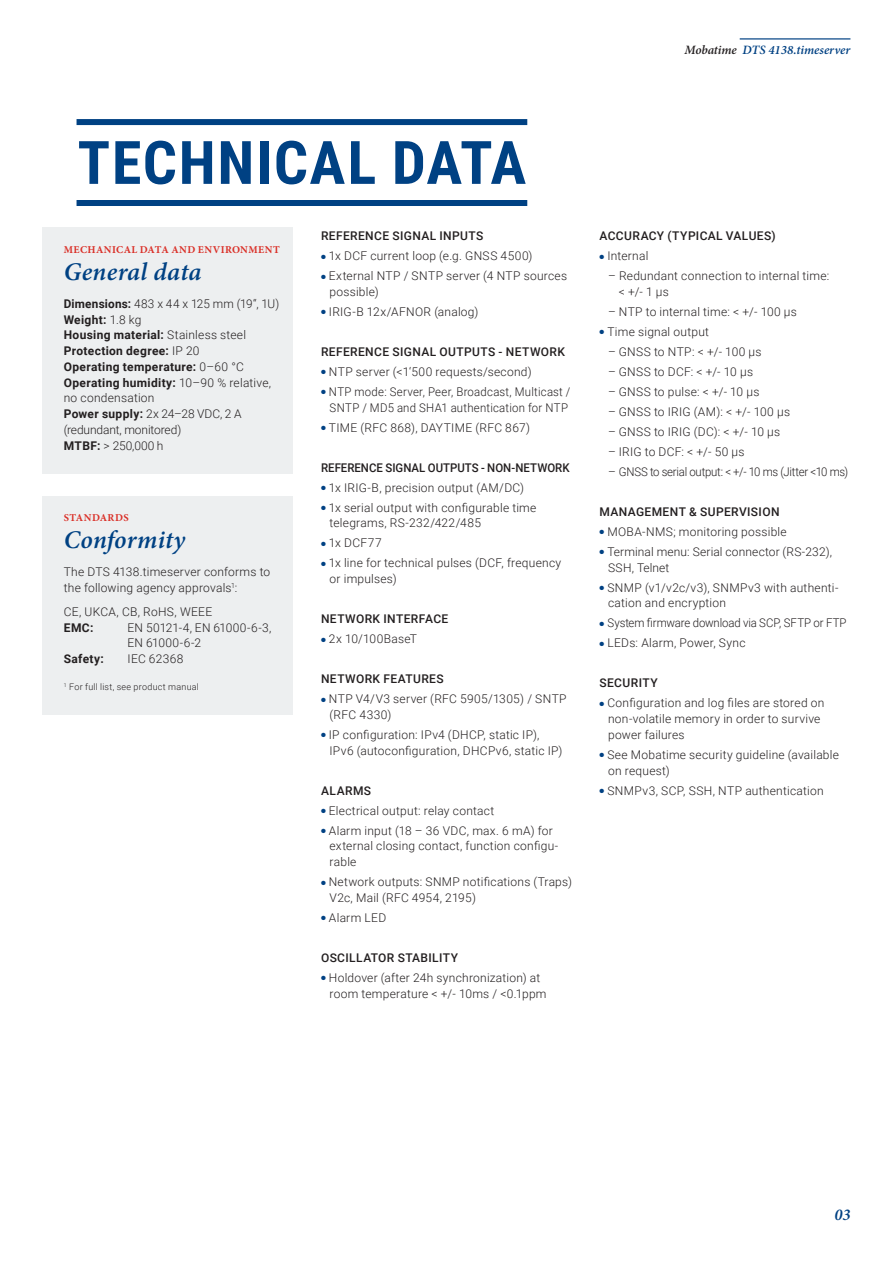
<style>
.page{position:relative;width:893px;height:1263px;background:#fff}
.page>*{position:absolute;margin:0;border:0;box-sizing:border-box;transform-origin:0 0}
.t1{font:700 60px "Roboto Condensed";letter-spacing:.03em;color:#004183}
.t2{font:italic 600 25.5px "Minion Pro";letter-spacing:.01em;color:#004183}
.t3{font:italic 600 16.5px "Minion Pro";color:#004183}
.t4{font:italic 600 12.75px "Minion Pro";color:#004183}
.t5{font:300 12px/15.8px "Roboto";letter-spacing:.02em;color:#231f20}
.t6{font:500 12px "Roboto";letter-spacing:.03em;color:#231f20}
.t7{font:700 12px "Roboto";letter-spacing:.025em;color:#231f20}
.t8{font:300 12px/15.8px "Roboto";letter-spacing:.02em;color:#231f20;text-align:center;scale:.95 1}
.t9{font:300 12px/15.8px "Roboto";letter-spacing:-.01em;color:#231f20}
.t10{font:300 12px "Roboto";letter-spacing:-.02em;color:#231f20}
.t11{font:300 12px "Roboto";letter-spacing:-.01em;color:#231f20;scale:.95 1}
.t12{font:500 12px "Roboto";letter-spacing:.005em;color:#231f20;scale:.95 1}
.t13{font:700 10.5px "Minion Pro";letter-spacing:.04em;color:#da3028}
.t14{font:300 9px "Roboto";letter-spacing:.03em;color:#231f20}
.s1{color:#231f20}
.s2{font-weight:700}
.s3{font-weight:300}
.s4{color:#004183}
</style>
<div class="page">
<hr style="left:740px;top:38px;width:110px;height:2px;background:#004183">
<div style="left:77px;top:119px;width:450px;height:6px;background:#004183"></div>
<div style="left:77px;top:200px;width:450px;height:6px;background:#004183"></div>
<div style="left:43px;top:227px;width:250px;height:247px;background:#edeff0"></div>
<div style="left:43px;top:496px;width:250px;height:218px;background:#edeff0"></div>
<p class="t4" style="left:684px;top:41px;width:168px"><span class="s1">Mobatime</span> DTS 4138.timeserver</p>
<p class="t1" style="left:78px;top:120px;width:450px">TECHNICAL DATA</p>
<p class="t13" style="left:64px;top:242px;width:217px">MECHANICAL DATA AND ENVIRONMENT</p>
<p class="t2" style="left:64px;top:254px;width:139px">General data</p>
<p class="t5" style="left:64px;top:295px;width:217px"><span class="s2">Dimensions:</span> 483 x 44 x 125 mm (19“, 1U)</p>
<p class="t7" style="left:64px;top:311px;width:79px">Weight: <span class="s3">1.8 kg</span></p>
<p class="t7" style="left:64px;top:327px;width:184px">Housing material: <span class="s3">Stainless steel</span></p>
<p class="t7" style="left:64px;top:342px;width:137px">Protection degree: <span class="s3">IP 20</span></p>
<p class="t7" style="left:64px;top:358px;width:182px">Operating temperature: <span class="s3">0–60 °C</span></p>
<p class="t5" style="left:64px;top:374px;width:209px"><span class="s2">Operating humidity:</span> 10–90 % relative, no condensation</p>
<p class="t9" style="left:64px;top:406px;width:179px"><span class="s2">Power supply:</span> 2x 24–28 VDC, 2 A (redundant, monitored)</p>
<p class="t5" style="left:64px;top:437px;width:101px"><span class="s2">MTBF:</span> &gt; 250,000 h</p>
<p class="t13" style="left:64px;top:510px;width:66px">STANDARDS</p>
<p class="t2" style="left:64px;top:522px;width:123px">Conformity</p>
<p class="t5" style="left:64px;top:563px;width:208px">The DTS 4138.timeserver conforms to the following agency approvals<sup>1</sup>:</p>
<p class="t5" style="left:64px;top:603px;width:150px">CE, UKCA, CB, RoHS, WEEE</p>
<p class="t7" style="left:64px;top:619px;width:31px">EMC:</p>
<p class="t5" style="left:128px;top:619px;width:145px">EN 50121-4, EN 61000-6-3,<br>EN 61000-6-2</p>
<p class="t7" style="left:64px;top:650px;width:42px">Safety:</p>
<p class="t5" style="left:128px;top:651px;width:57px">IEC 62368</p>
<p class="t14" style="left:64px;top:680px;width:137px"><sup>1</sup> For full list, see product manual</p>
<p class="t6" style="left:321px;top:227px;width:164px">REFERENCE SIGNAL INPUTS</p>
<p class="t5" style="left:321px;top:247px;width:213px"><span class="s4">●</span> 1x DCF current loop (e.g. GNSS 4500)</p>
<p class="t5" style="left:330px;top:267px;width:239px;text-indent:-9px"><span class="s4">●</span> External NTP / SNTP server (4 NTP sources possible)</p>
<p class="t5" style="left:321px;top:303px;width:159px"><span class="s4">●</span> IRIG-B 12x/AFNOR (analog)</p>
<p class="t6" style="left:321px;top:343px;width:245px">REFERENCE SIGNAL OUTPUTS - NETWORK</p>
<p class="t5" style="left:321px;top:363px;width:212px"><span class="s4">●</span> NTP server (&lt;1‘500 requests/second)</p>
<p class="t8" style="left:321px;top:383px;width:264px"><span class="s4">●</span> NTP mode: Server, Peer, Broadcast, Multicast /<br>SNTP / MD5 and SHA1 authentication for NTP</p>
<p class="t5" style="left:321px;top:419px;width:211px"><span class="s4">●</span> TIME (RFC 868), DAYTIME (RFC 867)</p>
<p class="t12" style="left:321px;top:459px;width:263px">REFERENCE SIGNAL OUTPUTS - NON-NETWORK</p>
<p class="t5" style="left:321px;top:479px;width:205px"><span class="s4">●</span> 1x IRIG-B, precision output (AM/DC)</p>
<p class="t5" style="left:330px;top:499px;width:208px;text-indent:-9px"><span class="s4">●</span> 1x serial output with configurable time telegrams, RS-232/422/485</p>
<p class="t5" style="left:321px;top:535px;width:62px"><span class="s4">●</span> 1x DCF77</p>
<p class="t5" style="left:330px;top:555px;width:233px;text-indent:-9px"><span class="s4">●</span> 1x line for technical pulses (DCF, frequency or impulses)</p>
<p class="t6" style="left:321px;top:610px;width:129px">NETWORK INTERFACE</p>
<p class="t5" style="left:321px;top:631px;width:98px"><span class="s4">●</span> 2x 10/100BaseT</p>
<p class="t6" style="left:321px;top:670px;width:124px">NETWORK FEATURES</p>
<p class="t5" style="left:330px;top:691px;width:239px;text-indent:-9px"><span class="s4">●</span> NTP V4/V3 server (RFC 5905/1305) / SNTP (RFC 4330)</p>
<p class="t5" style="left:330px;top:726px;width:234px;text-indent:-9px"><span class="s4">●</span> IP configuration: IPv4 (DHCP, static IP),<br>IPv6 (autoconfiguration, DHCPv6, static IP)</p>
<p class="t6" style="left:321px;top:782px;width:52px">ALARMS</p>
<p class="t5" style="left:321px;top:802px;width:175px"><span class="s4">●</span> Electrical output: relay contact</p>
<p class="t5" style="left:330px;top:822px;width:230px;text-indent:-9px"><span class="s4">●</span> Alarm input (18 – 36 VDC, max. 6 mA) for external closing contact, function configu&shy;rable</p>
<p class="t5" style="left:330px;top:874px;width:244px;text-indent:-9px"><span class="s4">●</span> Network outputs: SNMP notifications (Traps)<br>V2c, Mail (RFC 4954, 2195)</p>
<p class="t5" style="left:321px;top:909px;width:67px"><span class="s4">●</span> Alarm LED</p>
<p class="t6" style="left:321px;top:949px;width:139px">OSCILLATOR STABILITY</p>
<p class="t5" style="left:330px;top:969px;width:218px;text-indent:-9px"><span class="s4">●</span> Holdover (after 24h synchronization) at room temperature &lt; +/- 10ms / &lt;0.1ppm</p>
<p class="t6" style="left:600px;top:227px;width:178px">ACCURACY (TYPICAL VALUES)</p>
<p class="t5" style="left:600px;top:247px;width:50px"><span class="s4">●</span> Internal</p>
<p class="t5" style="left:619px;top:267px;width:212px;text-indent:-11px">– Redundant connection to internal time: &lt; +/- 1 µs</p>
<p class="t5" style="left:608px;top:303px;width:190px">– NTP to internal time: &lt; +/- 100 µs</p>
<p class="t5" style="left:600px;top:323px;width:111px"><span class="s4">●</span> Time signal output</p>
<p class="t5" style="left:608px;top:343px;width:155px">– GNSS to NTP: &lt; +/- 100 μs</p>
<p class="t5" style="left:608px;top:363px;width:147px">– GNSS to DCF: &lt; +/- 10 μs</p>
<p class="t5" style="left:608px;top:383px;width:153px">– GNSS to pulse: &lt; +/- 10 μs</p>
<p class="t5" style="left:608px;top:403px;width:184px">– GNSS to IRIG (AM): &lt; +/- 100 μs</p>
<p class="t5" style="left:608px;top:423px;width:174px">– GNSS to IRIG (DC): &lt; +/- 10 μs</p>
<p class="t5" style="left:608px;top:443px;width:138px">– IRIG to DCF: &lt; +/- 50 μs</p>
<p class="t10" style="left:608px;top:463px;width:242px">– GNSS to serial output: &lt; +/- 10 ms (Jitter &lt;10 ms)</p>
<p class="t6" style="left:600px;top:503px;width:181px">MANAGEMENT &amp; SUPERVISION</p>
<p class="t5" style="left:600px;top:523px;width:189px"><span class="s4">●</span> MOBA-NMS; monitoring possible</p>
<p class="t5" style="left:608px;top:543px;width:225px;text-indent:-9px"><span class="s4">●</span> Terminal menu: Serial connector (RS-232),<br>SSH, Telnet</p>
<p class="t5" style="left:608px;top:579px;width:232px;text-indent:-9px"><span class="s4">●</span> SNMP (v1/v2c/v3), SNMPv3 with authenti&shy;cation and encryption</p>
<p class="t11" style="left:600px;top:615px;width:262px"><span class="s4">●</span> System firmware download via SCP, SFTP or FTP</p>
<p class="t5" style="left:600px;top:635px;width:148px"><span class="s4">●</span> LEDs: Alarm, Power, Sync</p>
<p class="t6" style="left:600px;top:675px;width:60px">SECURITY</p>
<p class="t5" style="left:608px;top:695px;width:218px;text-indent:-9px"><span class="s4">●</span> Configuration and log files are stored on non-volatile memory in order to survive power failures</p>
<p class="t5" style="left:608px;top:746px;width:232px;text-indent:-9px"><span class="s4">●</span> See Mobatime security guideline (available on request)</p>
<p class="t5" style="left:600px;top:782px;width:226px"><span class="s4">●</span> SNMPv3, SCP, SSH, NTP authentication</p>
<p class="t3" style="left:834px;top:1203px;width:18px">03</p>
</div>
